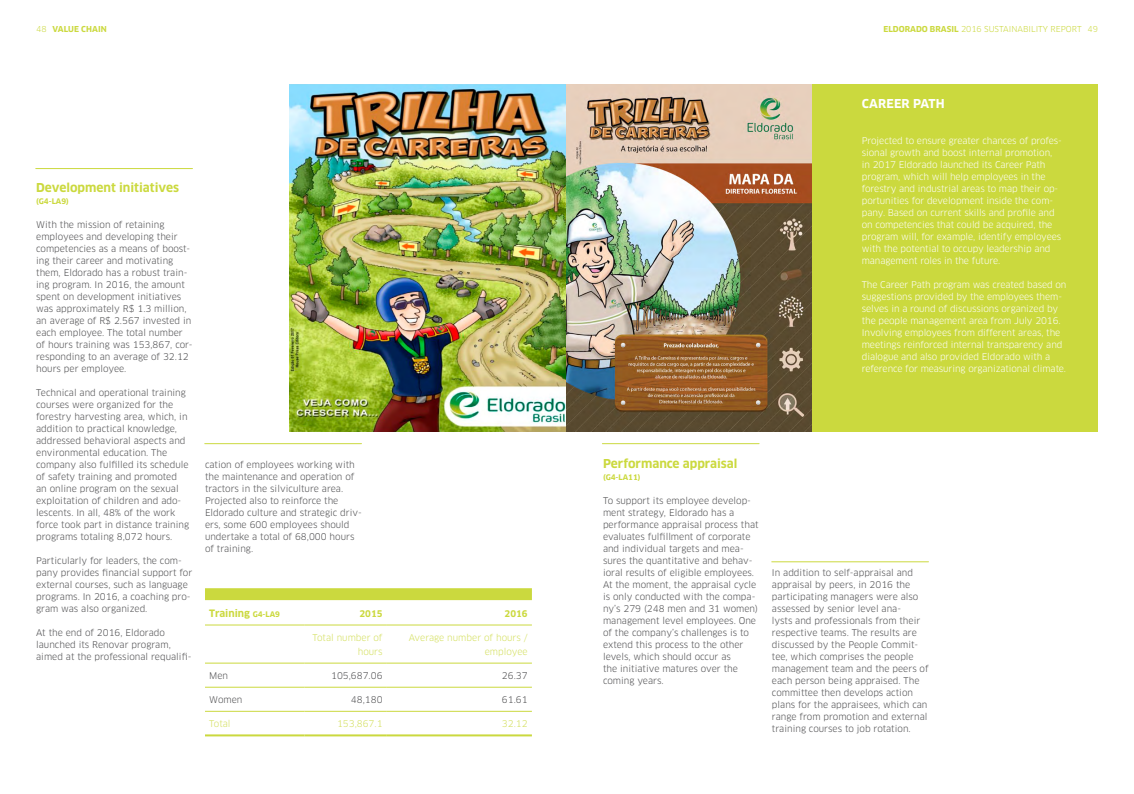
<style>
.page{position:relative;width:1134px;height:794px;background:#fff}
.page>*{position:absolute;margin:0;border:0;box-sizing:border-box;transform-origin:0 0}
.t1{font:700 12px "Clan Pro";color:#cbd93e}
.t2{font:700 12px "Clan Pro";letter-spacing:.01em;color:#fff}
.t3{font:700 10px "Clan Pro";color:#cbd93e}
.t4{font:9px/12px "Clan Pro";color:#4d4d4f}
.t5{font:9px/12px "Clan Pro";letter-spacing:-.01em;color:#fff}
.t6{font:9px/14px "Clan Pro";color:#d3df5b;text-align:right}
.t7{font:700 9px "Clan Pro";color:#cbd93e}
.t8{font:8px "Clan Pro";color:#cbd93e}
.t9{font:700 8px "Clan Pro";letter-spacing:.01em;color:#cbd93e}
.t10{font:700 7.5px "Clan Pro";color:#cbd93e}
.s1{font-weight:400}
.s2{font-weight:700}
.s3{font-size:7.5px}
</style>
<div class="page">
<div style="left:812px;top:84px;width:286px;height:347px;background:#cbd93e"></div>
<svg style="left:205px;top:588px;width:327px;height:12px;background:#cbd941"></svg>
<hr style="left:205px;top:624px;width:100px;height:1px;background:#cbd93e">
<hr style="left:205px;top:662px;width:100px;height:1px;background:#cbd93e">
<hr style="left:305px;top:662px;width:82px;height:1px;background:#cbd93e">
<hr style="left:387px;top:662px;width:145px;height:1px;background:#cbd93e">
<hr style="left:205px;top:686px;width:100px;height:1px;background:#cbd93e">
<hr style="left:305px;top:686px;width:82px;height:1px;background:#cbd93e">
<hr style="left:387px;top:686px;width:145px;height:1px;background:#cbd93e">
<hr style="left:205px;top:711px;width:100px;height:1px;background:#cbd93e">
<hr style="left:305px;top:711px;width:82px;height:1px;background:#cbd93e">
<hr style="left:387px;top:711px;width:145px;height:1px;background:#cbd93e">
<hr style="left:305px;top:624px;width:82px;height:1px;background:#cbd93e">
<hr style="left:387px;top:624px;width:145px;height:1px;background:#cbd93e">
<hr style="left:205px;top:734px;width:100px;height:2px;background:#cbd93e">
<hr style="left:305px;top:734px;width:82px;height:2px;background:#cbd93e">
<hr style="left:387px;top:734px;width:145px;height:2px;background:#cbd93e">
<hr style="left:36px;top:168px;width:156px;height:1px;background:#cbd93e">
<hr style="left:205px;top:443px;width:156px;height:1px;background:#cbd93e">
<hr style="left:602px;top:443px;width:157px;height:1px;background:#cbd93e">
<hr style="left:772px;top:561px;width:156px;height:1px;background:#cbd93e">
<img style="left:289px;top:84px;width:523px;height:347px">
<p class="t9" style="left:36px;top:24px;width:72px"><span class="s1">48</span> VALUE CHAIN</p>
<p class="t8" style="left:883px;top:24px;width:216px"><span class="s2">ELDORADO BRASIL</span> 2016 SUSTAINABILITY REPORT 49</p>
<h1 class="t1" style="left:36px;top:181px;width:144px">Development initiatives</h1>
<p class="t10" style="left:36px;top:197px;width:34px">(G4-LA9)</p>
<p class="t4" style="left:36px;top:219px;width:158px">With the mission of retaining employees and developing their competencies as a means of boost&shy;ing their career and motivating them, Eldorado has a robust train&shy;ing program. In 2016, the amount spent on development initiatives was approximately R$ 1.3 million, an average of R$ 2.567 invested in each employee. The total number of hours training was 153,867, cor&shy;responding to an average of 32.12 hours per employee.</p>
<p class="t4" style="left:36px;top:387px;width:155px">Technical and operational training courses were organized for the forestry harvesting area, which, in addition to practical knowledge, addressed behavioral aspects and environmental education. The company also fulfilled its schedule of safety training and promoted an online program on the sexual exploitation of children and ado&shy;lescents. In all, 48% of the work force took part in distance training programs totaling 8,072 hours.</p>
<p class="t4" style="left:36px;top:555px;width:158px">Particularly for leaders, the com&shy;pany provides financial support for external courses, such as language programs. In 2016, a coaching pro&shy;gram was also organized.</p>
<p class="t4" style="left:36px;top:627px;width:157px">At the end of 2016, Eldorado launched its Renovar program, aimed at the professional requalifi-</p>
<p class="t4" style="left:205px;top:459px;width:158px">cation of employees working with the maintenance and operation of tractors in the silviculture area.<br>Projected also to reinforce the<br>Eldorado culture and strategic driv&shy;ers, some 600 employees should undertake a total of 68,000 hours of training.</p>
<p class="t3" style="left:209px;top:607px;width:72px">Training <span class="s3">G4-LA9</span></p>
<p class="t7" style="left:359px;top:608px;width:25px">2015</p>
<p class="t7" style="left:505px;top:608px;width:25px">2016</p>
<p class="t6" style="left:312px;top:630px;width:72px">Total number of hours</p>
<p class="t6" style="left:409px;top:630px;width:120px">Average number of hours / employee</p>
<p class="t4" style="left:209px;top:669px;width:20px">Men</p>
<p class="t4" style="left:331px;top:669px;width:53px">105,687.06</p>
<p class="t4" style="left:502px;top:669px;width:27px">26.37</p>
<p class="t4" style="left:209px;top:693px;width:35px">Women</p>
<p class="t4" style="left:351px;top:693px;width:33px">48,180</p>
<p class="t4" style="left:502px;top:693px;width:27px">61.61</p>
<p class="t6" style="left:209px;top:716px;width:23px">Total</p>
<p class="t6" style="left:337px;top:716px;width:47px">153,867.1</p>
<p class="t6" style="left:502px;top:716px;width:27px">32.12</p>
<h1 class="t2" style="left:862px;top:97px;width:84px">CAREER PATH</h1>
<p class="t5" style="left:862px;top:135px;width:202px">Projected to ensure greater chances of profes&shy;sional growth and boost internal promotion, in 2017 Eldorado launched its Career Path program, which will help employees in the forestry and industrial areas to map their op&shy;portunities for development inside the com&shy;pany. Based on current skills and profile and on competencies that could be acquired, the program will, for example, identify employees with the potential to occupy leadership and management roles in the future.</p>
<p class="t5" style="left:862px;top:279px;width:206px">The Career Path program was created based on suggestions provided by the employees them&shy;selves in a round of discussions organized by the people management area from July 2016.<br>Involving employees from different areas, the meetings reinforced internal transparency and dialogue and also provided Eldorado with a reference for measuring organizational climate.</p>
<h1 class="t1" style="left:603px;top:457px;width:136px">Performance appraisal</h1>
<p class="t10" style="left:603px;top:473px;width:39px">(G4-LA11)</p>
<p class="t4" style="left:603px;top:495px;width:157px">To support its employee develop&shy;ment strategy, Eldorado has a performance appraisal process that evaluates fulfillment of corporate and individual targets and mea&shy;sures the quantitative and behav&shy;ioral results of eligible employees.<br>At the moment, the appraisal cycle is only conducted with the compa&shy;ny’s 279 (248 men and 31 women) management level employees. One of the company’s challenges is to extend this process to the other levels, which should occur as<br>the initiative matures over the coming years.</p>
<p class="t4" style="left:772px;top:567px;width:158px">In addition to self-appraisal and appraisal by peers, in 2016 the participating managers were also assessed by senior level ana-<br>lysts and professionals from their respective teams. The results are discussed by the People Commit&shy;tee, which comprises the people management team and the peers of each person being appraised. The committee then develops action plans for the appraisees, which can range from promotion and external training courses to job rotation.</p>
</div>
